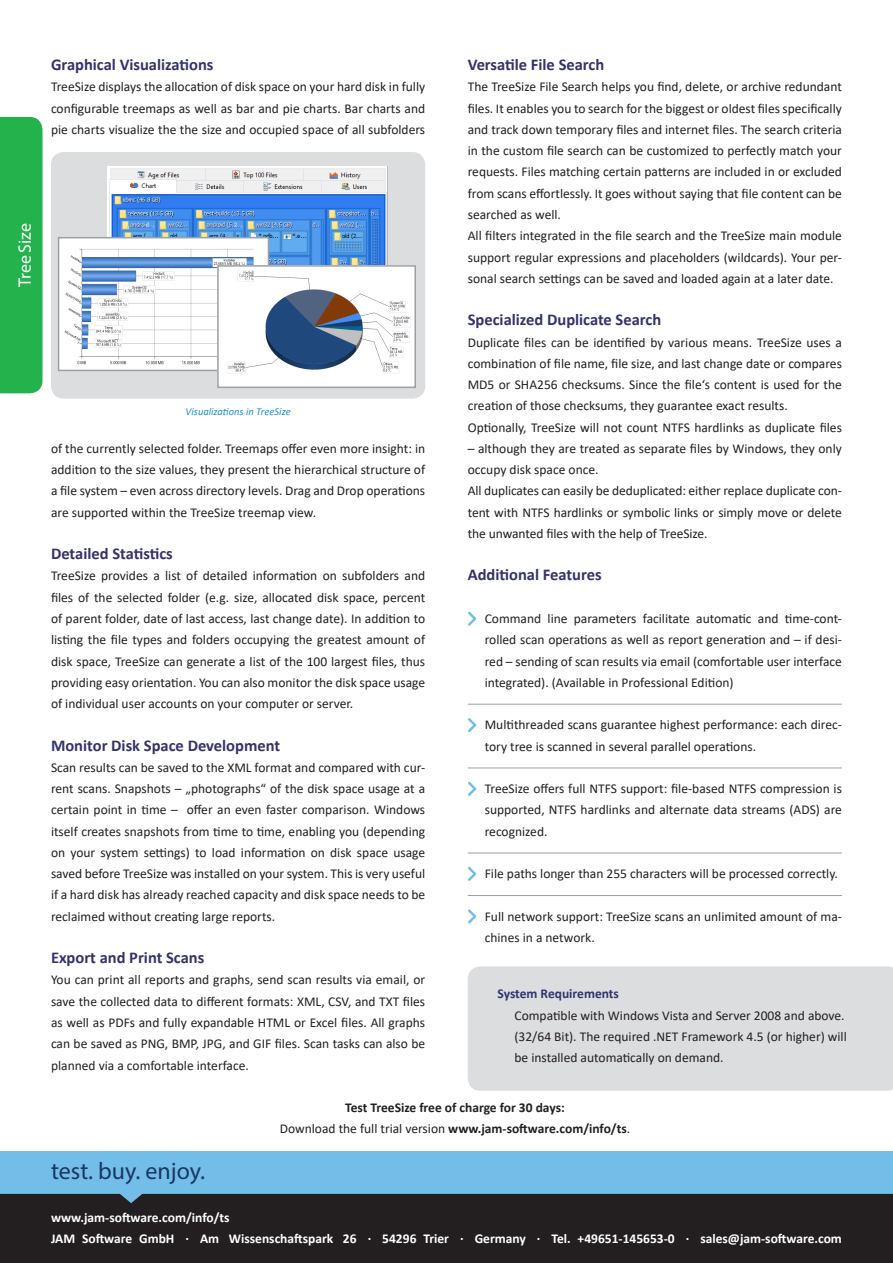
<style>
.page{position:relative;width:893px;height:1263px;background:#fff}
.page>*{position:absolute;margin:0;border:0;box-sizing:border-box;transform-origin:0 0}
.t1{font:24px "Myriad Pro";color:#1a3664}
.t2{font:18px "Myriad Pro";color:#fff}
.t3{font:700 16.5px "Calibri";color:#32336d}
.Aufzählung_Absatzlin{font:13.5px/21.3px "Calibri";color:#231f20;text-align:justify}
.t4{font:700 13.5px "Calibri";color:#fff}
.Aufzählung{font:13.5px/21.3px "Calibri";color:#231f20}
.t5{font:700 13.5px "Calibri";color:#231f20}
.t6{font:700 13.5px "Calibri";color:#32336d}
.Bildunterschrift{font:italic 10.5px "Calibri";color:#1d90d0}
.s1{font-weight:700}
</style>
<div class="page">
<div style="left:0;top:1151px;width:893px;height:112px;background:#73bde9"></div>
<div style="left:0;top:1194px;width:893px;height:69px;background:#231f20"></div>
<hr style="left:468px;top:704px;width:374px;height:1px;background:#9d9fa2">
<hr style="left:468px;top:767px;width:374px;height:1px;background:#9d9fa2">
<hr style="left:468px;top:853px;width:374px;height:1px;background:#9d9fa2">
<hr style="left:468px;top:895px;width:374px;height:1px;background:#9d9fa2">
<svg style="left:468px;top:612px;width:8px;height:14px"></svg>
<svg style="left:468px;top:718px;width:8px;height:14px"></svg>
<svg style="left:468px;top:782px;width:8px;height:14px"></svg>
<svg style="left:468px;top:909px;width:8px;height:14px"></svg>
<svg style="left:468px;top:867px;width:8px;height:14px"></svg>
<div style="left:0;top:117px;width:43px;height:276px;background:#23b24b"></div>
<div style="left:51px;top:152px;width:374px;height:247px;background:#dcdddf;border-radius:13px"></div>
<div style="left:468px;top:966px;width:425px;height:125px;background:#dcdddf"></div>
<img style="left:108px;top:166px;width:280px;height:99px">
<img style="left:61px;top:240px;width:205px;height:128px">
<div style="left:58px;top:237px;width:211px;height:134px;border:2px solid #9d9fa2"></div>
<img style="left:220px;top:268px;width:193px;height:117px">
<div style="left:217px;top:265px;width:199px;height:123px;border:2px solid #9d9fa2"></div>
<p class="t2" style="left:14px;top:287px;width:65px;rotate:-90deg">TreeSize</p>
<p class="t3" style="left:51px;top:53px;width:164px">Graphical Visualizations</p>
<p class="Aufzählung_Absatzlin" style="left:51px;top:76px;width:376px">TreeSize displays the allocation of disk space on your hard disk in fully configurable treemaps as well as bar and pie charts. Bar charts and pie charts visualize the the size and occupied space of all subfolders</p>
<p class="Bildunterschrift" style="left:186px;top:404px;width:107px">Visualizations in TreeSize</p>
<p class="Aufzählung_Absatzlin" style="left:51px;top:437px;width:376px">of the currently selected folder. Treemaps offer even more insight: in addition to the size values, they present the hierarchical structure of a file system – even across directory levels. Drag and Drop operations are supported within the TreeSize treemap view.</p>
<p class="t3" style="left:51px;top:542px;width:123px">Detailed Statistics</p>
<p class="Aufzählung_Absatzlin" style="left:51px;top:565px;width:376px">TreeSize provides a list of detailed information on subfolders and files of the selected folder (e.g. size, allocated disk space, percent of parent folder, date of last access, last change date). In addition to listing the file types and folders occupying the greatest amount of disk space, TreeSize can generate a list of the 100 largest files, thus providing easy orientation. You can also monitor the disk space usage of individual user accounts on your computer or server.</p>
<p class="t3" style="left:51px;top:733px;width:231px">Monitor Disk Space Development</p>
<p class="Aufzählung_Absatzlin" style="left:51px;top:756px;width:376px">Scan results can be saved to the XML format and compared with cur&shy;rent scans. Snapshots – „photographs“ of the disk space usage at a certain point in time – offer an even faster comparison. Windows itself creates snapshots from time to time, enabling you (depending on your system settings) to load information on disk space usage saved before TreeSize was installed on your system. This is very useful if a hard disk has already reached capacity and disk space needs to be reclaimed without creating large reports.</p>
<p class="t3" style="left:51px;top:946px;width:155px">Export and Print Scans</p>
<p class="Aufzählung_Absatzlin" style="left:51px;top:969px;width:376px">You can print all reports and graphs, send scan results via email, or save the collected data to different formats: XML, CSV, and TXT files as well as PDFs and fully expandable HTML or Excel files. All graphs can be saved as PNG, BMP, JPG, and GIF files. Scan tasks can also be planned via a comfortable interface.</p>
<p class="t3" style="left:468px;top:53px;width:138px">Versatile File Search</p>
<p class="Aufzählung_Absatzlin" style="left:468px;top:76px;width:376px">The TreeSize File Search helps you find, delete, or archive redundant files. It enables you to search for the biggest or oldest files specifically and track down temporary files and internet files. The search criteria in the custom file search can be customized to perfectly match your requests. Files matching certain patterns are included in or excluded from scans effortlessly. It goes without saying that file content can be searched as well.</p>
<p class="Aufzählung_Absatzlin" style="left:468px;top:225px;width:376px">All filters integrated in the file search and the TreeSize main module support regular expressions and placeholders (wildcards). Your per&shy;sonal search settings can be saved and loaded again at a later date.</p>
<p class="t3" style="left:468px;top:308px;width:195px">Specialized Duplicate Search</p>
<p class="Aufzählung_Absatzlin" style="left:468px;top:331px;width:376px">Duplicate files can be identified by various means. TreeSize uses a combination of file name, file size, and last change date or compares MD5 or SHA256 checksums. Since the file‘s content is used for the creation of those checksums, they guarantee exact results.</p>
<p class="Aufzählung_Absatzlin" style="left:468px;top:416px;width:376px">Optionally, TreeSize will not count NTFS hardlinks as duplicate files</p>
<p class="Aufzählung_Absatzlin" style="left:468px;top:437px;width:376px">– although they are treated as separate files by Windows, they only occupy disk space once.</p>
<p class="Aufzählung_Absatzlin" style="left:468px;top:480px;width:376px">All duplicates can easily be deduplicated: either replace duplicate con&shy;tent with NTFS hardlinks or symbolic links or simply move or delete the unwanted files with the help of TreeSize.</p>
<p class="t3" style="left:468px;top:563px;width:135px">Additional Features</p>
<p class="Aufzählung_Absatzlin" style="left:485px;top:607px;width:359px">Command line parameters facilitate automatic and time-cont&shy;rolled scan operations as well as report generation and – if desi&shy;red – sending of scan results via email (comfortable user interface integrated). (Available in Professional Edition)</p>
<p class="Aufzählung_Absatzlin" style="left:485px;top:714px;width:359px">Multithreaded scans guarantee highest performance: each direc&shy;tory tree is scanned in several parallel operations.</p>
<p class="Aufzählung_Absatzlin" style="left:485px;top:778px;width:359px">TreeSize offers full NTFS support: file-based NTFS compression is supported, NTFS hardlinks and alternate data streams (ADS) are recognized.</p>
<p class="Aufzählung_Absatzlin" style="left:485px;top:863px;width:355px">File paths longer than 255 characters will be processed correctly.</p>
<p class="Aufzählung" style="left:485px;top:905px;width:359px">Full network support: TreeSize scans an unlimited amount of ma&shy;chines in a network.</p>
<p class="t6" style="left:497px;top:984px;width:123px">System Requirements</p>
<p class="Aufzählung_Absatzlin" style="left:514px;top:1004px;width:334px;text-align:left">Compatible with Windows Vista and Server 2008 and above. (32/64 Bit). The required .NET Framework 4.5 (or higher) will be installed automatically on demand.</p>
<p class="t5" style="left:345px;top:1098px;width:221px">Test TreeSize free of charge for 30 days:</p>
<p class="Aufzählung_Absatzlin" style="left:280px;top:1118px;width:352px">Download the full trial version <span class="s1">www.jam-software.com/info/ts</span>.</p>
<p class="t1" style="left:51px;top:1156px;width:156px">test. buy. enjoy.</p>
<p class="t4" style="left:51px;top:1208px;width:180px">www.jam-software.com/info/ts</p>
<p class="t4" style="left:51px;top:1229px;width:792px">JAM Software GmbH · Am Wissenschaftspark 26 · 54296 Trier · Germany · Tel. +49651-145653-0 · sales@jam-software.com</p>
</div>
